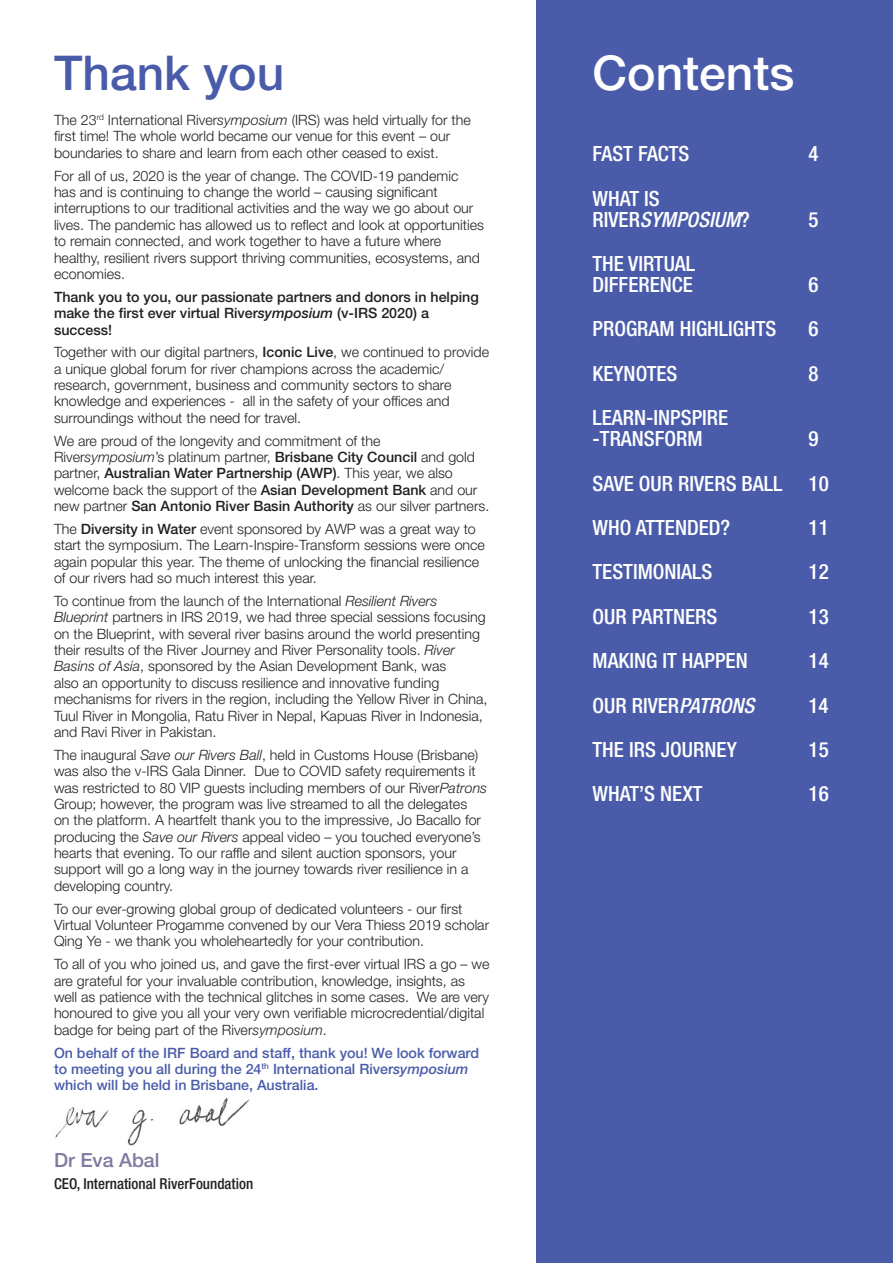
<style>
.page{position:relative;width:893px;height:1263px;background:#fff}
.page>*{position:absolute;margin:0;border:0;box-sizing:border-box;transform-origin:0 0}
.heading_1{font:500 48px "Helvetica Neue LT Std";color:#4a5ca9}
.head{font:500 48px "Helvetica Neue LT Std";color:#fff}
.bold_condensed{font:500 condensed 21px/21px "Helvetica Neue LT Std";color:#fff}
.Paragraph_Style_1{font:500 19.5px "Helvetica Neue LT Std";color:#8278a0}
.Paragraph_Style_1-2{font:500 condensed 15px "Helvetica Neue LT Std";color:#231f20}
.body{font:300 14.25px/16.4px "Helvetica Neue LT Std";color:#231f20}
.body-2{font:500 14.25px/16.4px "Helvetica Neue LT Std";color:#4a5ca9}
.body-3{font:500 14.25px/16.4px "Helvetica Neue LT Std";color:#231f20}
.s1{font-style:italic}
.s2{font-weight:500}
</style>
<div class="page">
<div style="left:536px;top:0;width:357px;height:1263px;background:#4a5ca9"></div>
<img style="left:54px;top:1098px;width:196px;height:48px">
<p class="heading_1" style="left:54px;top:44px;width:232px">Thank you</p>
<p class="head" style="left:593px;top:44px;width:203px">Contents</p>
<p class="body" style="left:54px;top:112px;width:418px">The 23<sup>rd</sup> International River<span class="s1">symposium</span> (IRS) was held virtually for the first time! The whole world became our venue for this event – our boundaries to share and learn from each other ceased to exist.</p>
<p class="body" style="left:54px;top:167px;width:431px">For all of us, 2020 is the year of change. The COVID-19 pandemic<br>has and is continuing to change the world – causing significant interruptions to our traditional activities and the way we go about our lives. The pandemic has allowed us to reflect and look at opportunities to remain connected, and work together to have a future where healthy, resilient rivers support thriving communities, ecosystems, and economies.</p>
<p class="body-3" style="left:54px;top:288px;width:426px">Thank you to you, our passionate partners and donors in helping make the first ever virtual River<span class="s1">symposium</span> (v-IRS 2020) a success!</p>
<p class="body" style="left:54px;top:344px;width:437px">Together with our digital partners, <span class="s2">Iconic Live</span>, we continued to provide a unique global forum for river champions across the academic/ research, government, business and community sectors to share knowledge and experiences - all in the safety of your offices and surroundings without the need for travel.</p>
<p class="body" style="left:54px;top:432px;width:437px">We are proud of the longevity and commitment of the River<span class="s1">symposium</span>’s platinum partner, <span class="s2">Brisbane City Council</span> and gold partner, <span class="s2">Australian Water Partnership (AWP)</span>. This year, we also welcome back the support of the <span class="s2">Asian Development Bank</span> and our new partner <span class="s2">San Antonio River Basin Authority</span> as our silver partners.</p>
<p class="body" style="left:54px;top:520px;width:432px">The <span class="s2">Diversity in Water</span> event sponsored by AWP was a great way to start the symposium. The Learn-Inspire-Transform sessions were once again popular this year. The theme of unlocking the financial resilience of our rivers had so much interest this year.</p>
<p class="body" style="left:54px;top:592px;width:435px">To continue from the launch of the International <span class="s1">Resilient Rivers Blueprint</span> partners in IRS 2019, we had three special sessions focusing on the Blueprint, with several river basins around the world presenting their results of the River Journey and River Personality tools. <span class="s1">River Basins of Asia</span>, sponsored by the Asian Development Bank, was<br>also an opportunity to discuss resilience and innovative funding mechanisms for rivers in the region, including the Yellow River in China, Tuul River in Mongolia, Ratu River in Nepal, Kapuas River in Indonesia, and Ravi River in Pakistan.</p>
<p class="body" style="left:54px;top:746px;width:435px">The inaugural <span class="s1">Save our Rivers Ball</span>, held in Customs House (Brisbane) was also the v-IRS Gala Dinner. Due to COVID safety requirements it was restricted to 80 VIP guests including members of our River<span class="s1">Patrons </span>Group; however, the program was live streamed to all the delegates<br>on the platform. A heartfelt thank you to the impressive, Jo Bacallo for producing the <span class="s1">Save our Rivers</span> appeal video – you touched everyone’s hearts that evening. To our raffle and silent auction sponsors, your support will go a long way in the journey towards river resilience in a developing country.</p>
<p class="body" style="left:54px;top:900px;width:437px">To our ever-growing global group of dedicated volunteers - our first<br>Virtual Volunteer Progamme convened by our Vera Thiess 2019 scholar<br>Qing Ye - we thank you wholeheartedly for your contribution.</p>
<p class="body" style="left:54px;top:956px;width:437px">To all of you who joined us, and gave the first-ever virtual IRS a go – we are grateful for your invaluable contribution, knowledge, insights, as well as patience with the technical glitches in some cases. We are very honoured to give you all your very own verifiable microcredential/digital badge for being part of the River<span class="s1">symposium</span>.</p>
<p class="body-2" style="left:54px;top:1044px;width:427px">On behalf of the IRF Board and staff, thank you! We look forward to meeting you all during the 24<sup>th</sup> International River<span class="s1">symposium </span>which will be held in Brisbane, Australia.</p>
<p class="Paragraph_Style_1" style="left:54px;top:1149px;width:107px">Dr Eva Abal</p>
<p class="Paragraph_Style_1-2" style="left:54px;top:1175px;width:201px">CEO, International RiverFoundation</p>
<p class="bold_condensed" style="left:593px;top:143px;width:98px">FAST FACTS</p>
<p class="bold_condensed" style="left:808px;top:143px;width:12px">4</p>
<p class="bold_condensed" style="left:593px;top:187px;width:159px">WHAT IS<br>RIVER<span class="s1">SYMPOSIUM</span>?</p>
<p class="bold_condensed" style="left:809px;top:208px;width:12px">5</p>
<p class="bold_condensed" style="left:593px;top:253px;width:104px">THE VIRTUAL<br>DIFFERENCE</p>
<p class="bold_condensed" style="left:809px;top:274px;width:12px">6</p>
<p class="bold_condensed" style="left:593px;top:318px;width:185px">PROGRAM HIGHLIGHTS</p>
<p class="bold_condensed" style="left:809px;top:318px;width:12px">6</p>
<p class="bold_condensed" style="left:593px;top:363px;width:86px">KEYNOTES</p>
<p class="bold_condensed" style="left:808px;top:363px;width:12px">8</p>
<p class="bold_condensed" style="left:593px;top:407px;width:137px">LEARN-INPSPIRE -TRANSFORM</p>
<p class="bold_condensed" style="left:809px;top:428px;width:12px">9</p>
<p class="bold_condensed" style="left:593px;top:472px;width:238px">SAVE OUR RIVERS BALL 10</p>
<p class="bold_condensed" style="left:593px;top:517px;width:139px">WHO ATTENDED?</p>
<p class="bold_condensed" style="left:809px;top:517px;width:22px">11</p>
<p class="bold_condensed" style="left:593px;top:561px;width:121px">TESTIMONIALS</p>
<p class="bold_condensed" style="left:809px;top:561px;width:22px">12</p>
<p class="bold_condensed" style="left:593px;top:606px;width:126px">OUR PARTNERS</p>
<p class="bold_condensed" style="left:809px;top:606px;width:22px">13</p>
<p class="bold_condensed" style="left:593px;top:650px;width:157px">MAKING IT HAPPEN</p>
<p class="bold_condensed" style="left:809px;top:650px;width:22px">14</p>
<p class="bold_condensed" style="left:593px;top:694px;width:163px">OUR RIVER<span class="s1">PATRONS</span></p>
<p class="bold_condensed" style="left:809px;top:694px;width:22px">14</p>
<p class="bold_condensed" style="left:593px;top:739px;width:146px">THE IRS JOURNEY</p>
<p class="bold_condensed" style="left:809px;top:739px;width:22px">15</p>
<p class="bold_condensed" style="left:593px;top:783px;width:112px">WHAT’S NEXT</p>
<p class="bold_condensed" style="left:809px;top:783px;width:22px">16</p>
</div>
